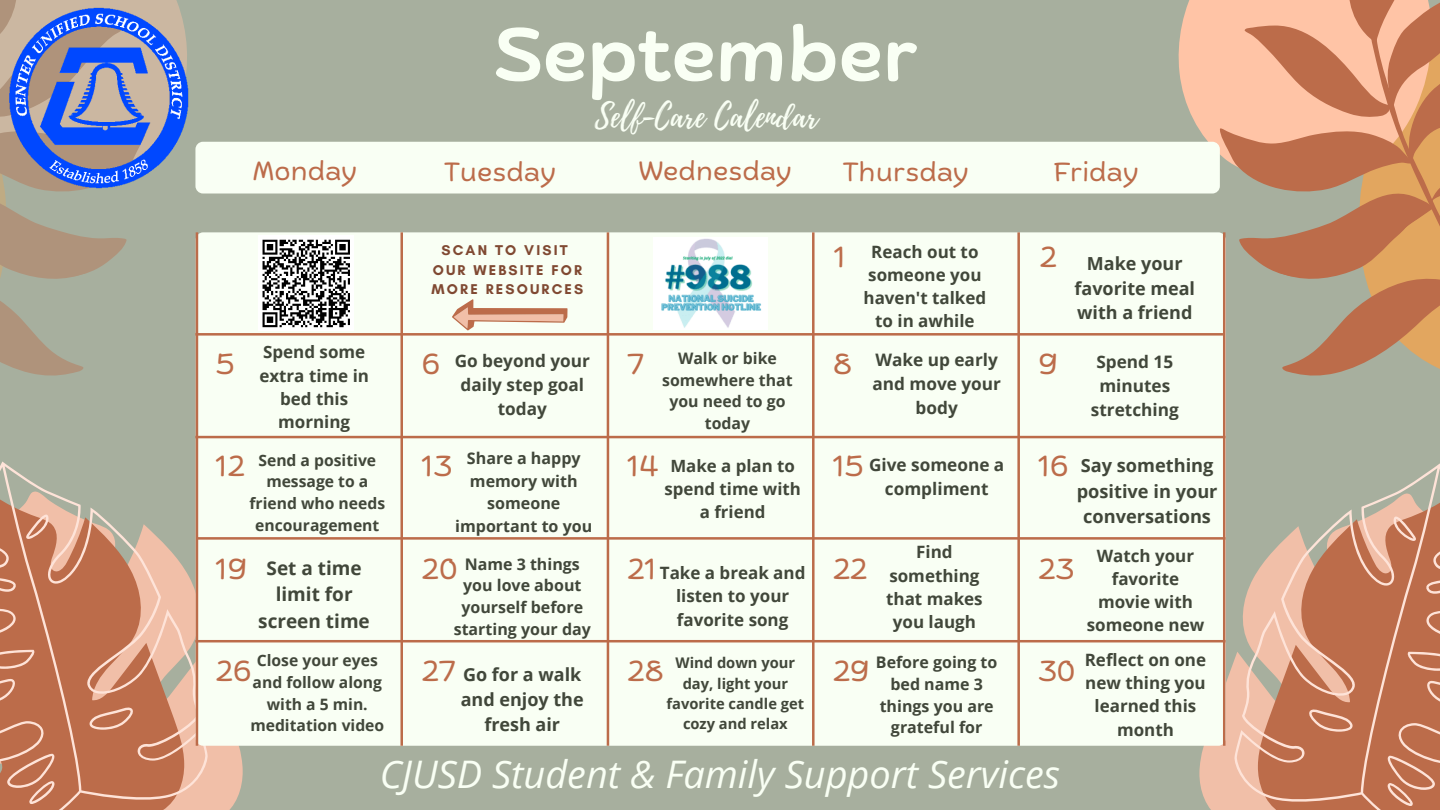
<style>
.page{position:relative;width:1440px;height:810px;background:#a7af9e}
.page>*{position:absolute;margin:0;border:0;box-sizing:border-box;transform-origin:0 0}
.t1{font:600 75px "Biski";color:#f9fff4}
.t2{font:italic 38px "Open Sans";color:#f9fff4}
.t3{font:32px "Playlist Script";color:#f9fff4}
.t4{font:28.9px "Biski";color:#bc6c4a}
.t5{font:26.2px "Biski";color:#bc6c4a}
.t6{font:700 19px/26.2px "Open Sans";color:#41473a;text-align:center}
.t7{font:700 18.2px/25.5px "Open Sans";color:#41473a;text-align:center}
.t8{font:700 18px/24.8px "Open Sans";color:#41473a;text-align:center}
.t9{font:700 17.2px/24px "Open Sans";color:#41473a;text-align:center}
.t10{font:700 17px/23.2px "Open Sans";color:#41473a;text-align:center}
.t11{font:700 16.9px/23.2px "Open Sans";color:#41473a;text-align:center}
.t12{font:700 16.1px/22.5px "Open Sans";color:#41473a;text-align:center}
.t13{font:700 16px/21.8px "Open Sans";color:#41473a;text-align:center}
.t14{font:700 15.9px/21.7px "Open Sans";color:#41473a;text-align:center}
.t15{font:700 15.7px/21.8px "Open Sans";color:#41473a;text-align:center}
.t16{font:700 14.7px/20.2px "Open Sans";color:#41473a;text-align:center}
.t17{font:700 14.5px/19.5px "Glacial Indifference";letter-spacing:.15em;color:#804932;text-align:center}
</style>
<div class="page">
<svg style="left:208px;top:746px;width:35px;height:64px;background:#eabda7"></svg>
<svg style="left:0;top:461px;width:208px;height:349px;fill:#bc6c4a"></svg>
<svg style="left:1199px;top:661px;width:35px;height:149px;background:#e9bda6"></svg>
<svg style="left:1234px;top:463px;width:206px;height:347px;fill:#bc6c4a"></svg>
<svg style="left:0;top:0;width:216px;height:387px"></svg>
<svg style="left:1149px;top:0;width:70px;height:145px"></svg>
<svg style="left:1219px;top:0;width:221px;height:376px"></svg>
<div style="left:196px;top:232px;width:1030px;height:514px;background:#f9fff4;border-radius:8px"></div>
<hr style="left:196px;top:232px;width:2px;height:514px;background:#bc6c4a">
<hr style="left:195px;top:333px;width:1028px;height:3px;background:#bc6c4a">
<hr style="left:195px;top:436px;width:1030px;height:2px;background:#bc6c4a">
<hr style="left:198px;top:537px;width:1027px;height:3px;background:#bc6c4a">
<hr style="left:195px;top:640px;width:1030px;height:2px;background:#bc6c4a">
<hr style="left:400px;top:232px;width:3px;height:514px;background:#bc6c4a">
<hr style="left:607px;top:232px;width:2px;height:514px;background:#bc6c4a">
<hr style="left:812px;top:232px;width:3px;height:514px;background:#bc6c4a">
<hr style="left:1223px;top:232px;width:2px;height:514px;background:#bc6c4a">
<hr style="left:1017px;top:232px;width:3px;height:514px;background:#bc6c4a">
<div style="left:195px;top:142px;width:1025px;height:52px;background:#f9fff4;border-radius:8px"></div>
<svg style="left:452px;top:299px;width:116px;height:31px"></svg>
<img style="left:0;top:3px;width:195px;height:190px">
<img style="left:654px;top:238px;width:113px;height:91px">
<div style="left:258px;top:235px;width:96px;height:96px;background:#fff"></div>
<svg style="left:262px;top:239px;width:88px;height:89px"></svg>
<h1 class="t1" style="left:495px;top:24px;width:425px">September</h1>
<h3 class="t3" style="left:595px;top:93px;width:225px">Self-Care Calendar</h3>
<h3 class="t5" style="left:253px;top:160px;width:106px">Monday</h3>
<h3 class="t5" style="left:444px;top:161px;width:113px">Tuesday</h3>
<h3 class="t5" style="left:639px;top:160px;width:155px">Wednesday</h3>
<h3 class="t5" style="left:843px;top:161px;width:128px">Thursday</h3>
<h3 class="t5" style="left:1054px;top:161px;width:87px">Friday</h3>
<h3 class="t4" style="left:216px;top:352px;width:21px">5</h3>
<p class="t10" style="left:259px;top:340px;width:111px">Spend some extra time in bed this morning</p>
<p class="t17" style="left:432px;top:241px;width:153px">SCAN TO VISIT<br>OUR WEBSITE FOR<br>MORE RESOURCES</p>
<h3 class="t4" style="left:834px;top:245px;width:13px">1</h3>
<p class="t10" style="left:864px;top:240px;width:124px">Reach out to someone you haven't talked to in awhile</p>
<p class="t8" style="left:1075px;top:251px;width:122px">Make your favorite meal with a friend</p>
<h3 class="t4" style="left:1040px;top:245px;width:19px">2</h3>
<h3 class="t4" style="left:422px;top:352px;width:20px">6</h3>
<p class="t14" style="left:662px;top:347px;width:132px">Walk or bike somewhere that you need to go today</p>
<p class="t9" style="left:872px;top:347px;width:130px">Wake up early and move your body</p>
<h3 class="t4" style="left:833px;top:352px;width:21px">8</h3>
<h3 class="t4" style="left:1039px;top:352px;width:21px">9</h3>
<h3 class="t4" style="left:628px;top:352px;width:18px">7</h3>
<p class="t9" style="left:455px;top:348px;width:137px">Go beyond your daily step goal today</p>
<p class="t9" style="left:1091px;top:349px;width:89px">Spend 15 minutes stretching</p>
<p class="t15" style="left:250px;top:449px;width:137px">Send a positive message to a friend who needs encouragement</p>
<p class="t12" style="left:455px;top:447px;width:139px">Share a happy memory with someone important to you</p>
<p class="t11" style="left:664px;top:453px;width:138px">Make a plan to spend time with a friend</p>
<p class="t9" style="left:869px;top:453px;width:137px">Give someone a compliment</p>
<p class="t7" style="left:1077px;top:452px;width:142px">Say something positive in your conversations</p>
<h3 class="t4" style="left:628px;top:454px;width:32px">14</h3>
<h3 class="t4" style="left:833px;top:454px;width:32px">15</h3>
<h3 class="t4" style="left:1039px;top:454px;width:32px">16</h3>
<h3 class="t4" style="left:216px;top:454px;width:30px">12</h3>
<h3 class="t4" style="left:422px;top:454px;width:32px">13</h3>
<h3 class="t4" style="left:216px;top:557px;width:32px">19</h3>
<p class="t6" style="left:258px;top:555px;width:113px">Set a time limit for screen time</p>
<p class="t13" style="left:454px;top:553px;width:139px">Name 3 things you love about yourself before starting your day</p>
<h3 class="t4" style="left:422px;top:557px;width:37px">20</h3>
<h3 class="t4" style="left:628px;top:557px;width:30px">21</h3>
<p class="t10" style="left:660px;top:561px;width:147px">Take a break and listen to your favorite song</p>
<h3 class="t4" style="left:833px;top:557px;width:36px">22</h3>
<p class="t10" style="left:886px;top:540px;width:98px">Find something that makes you laugh</p>
<h3 class="t4" style="left:1039px;top:557px;width:37px">23</h3>
<p class="t15" style="left:250px;top:649px;width:135px">Close your eyes and follow along with a 5 min. meditation video</p>
<p class="t16" style="left:667px;top:653px;width:139px">Wind down your day, light your favorite candle get cozy and relax</p>
<h3 class="t4" style="left:216px;top:659px;width:37px">26</h3>
<h3 class="t4" style="left:422px;top:659px;width:36px">27</h3>
<h3 class="t4" style="left:628px;top:659px;width:38px">28</h3>
<p class="t8" style="left:461px;top:662px;width:124px">Go for a walk and enjoy the fresh air</p>
<h3 class="t4" style="left:833px;top:659px;width:38px">29</h3>
<p class="t13" style="left:876px;top:651px;width:123px">Before going to bed name 3 things you are grateful for</p>
<h3 class="t4" style="left:1039px;top:659px;width:38px">30</h3>
<h2 class="t2" style="left:380px;top:747px;width:682px">CJUSD Student &amp; Family Support Services</h2>
<p class="t10" style="left:1087px;top:543px;width:119px">Watch your favorite movie with someone new</p>
<p class="t10" style="left:1085px;top:648px;width:123px">Reflect on one new thing you learned this month</p>
</div>
